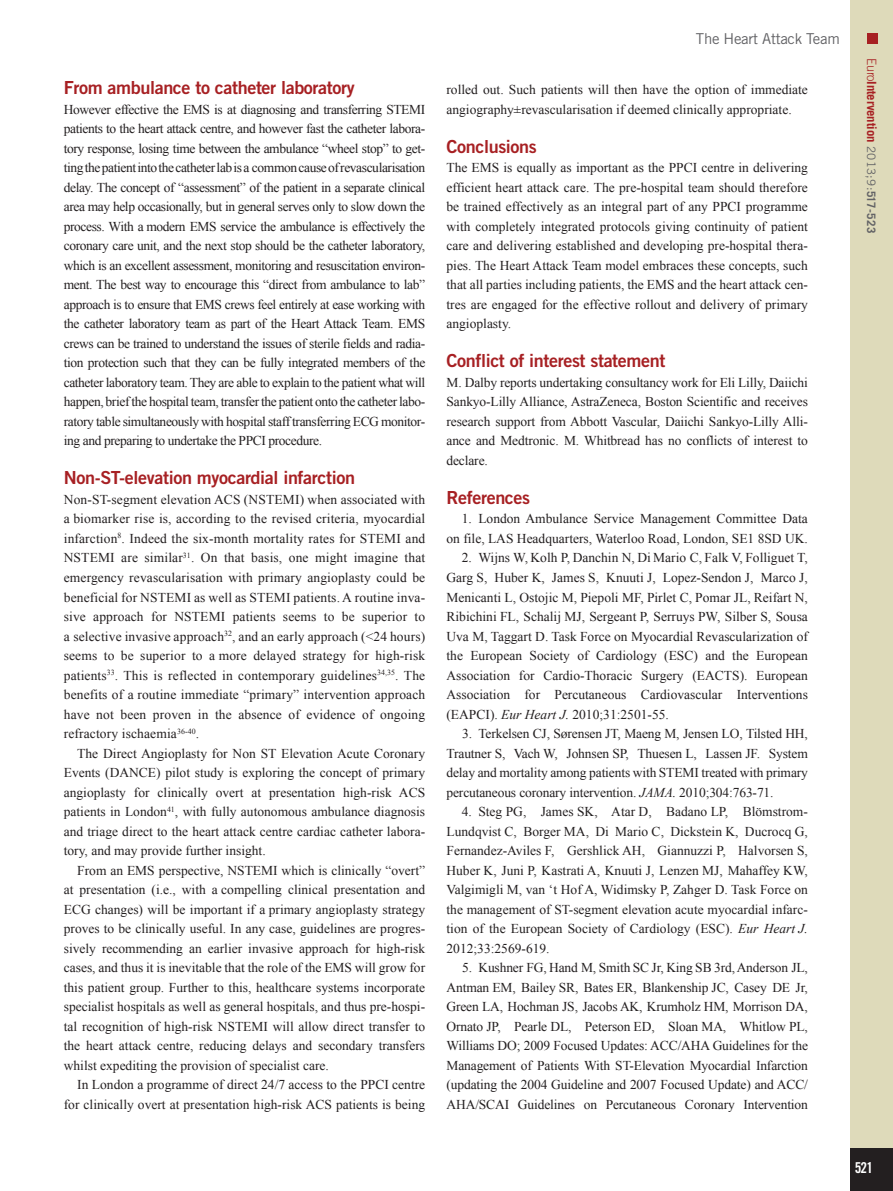
<style>
.page{position:relative;width:893px;height:1191px;background:#fff}
.page>*{position:absolute;margin:0;border:0;box-sizing:border-box;transform-origin:0 0}
.intertitre1{font:18px "Trade Gothic LT Std Bd 2";letter-spacing:-.02em;color:#a72023}
.t1{font:15px "Trade Gothic LT Std";letter-spacing:-.02em;color:#636366}
.t2{font:15px "Trade Gothic LT Std Bd Cn 20";color:#fff}
.text_1er_paragraph{font:13.5px/19.5px "Times New Roman";letter-spacing:-.01em;color:#231f20;text-align:justify}
.references{font:13.5px/19.5px "Times New Roman";color:#231f20;text-align:justify}
.text_paragraph{font:13.5px/19.5px "Times New Roman";color:#231f20;text-align:justify}
.t3{font:700 12.75px "Trade Gothic LT Std";letter-spacing:-.01em;color:#a72023}
.s1{font-style:italic}
.s2{font-weight:300}
.s3{font-weight:400;font-size:11.7px;color:#636366}
.s4{font-size:11.7px;color:#636366}
</style>
<div class="page">
<div style="left:850px;top:0;width:43px;height:1191px;background:#dedaba"></div>
<div style="left:850px;top:1148px;width:43px;height:43px;background:#231f20"></div>
<div style="left:867px;top:34px;width:11px;height:10px;background:#a72023"></div>
<p class="intertitre1" style="left:64px;top:77px;width:292px">From ambulance to catheter laboratory</p>
<p class="text_1er_paragraph" style="left:64px;top:99px;width:363px">However effective the EMS is at diagnosing and transferring STEMI patients to the heart attack centre, and however fast the catheter labora&shy;tory response, losing time between the ambulance “wheel stop” to get&shy;ting the patient into the catheter lab is a common cause of revascularisation delay. The concept of “assessment” of the patient in a separate clinical area may help occasionally, but in general serves only to slow down the process. With a modern EMS service the ambulance is effectively the coronary care unit, and the next stop should be the catheter laboratory, which is an excellent assessment, monitoring and resuscitation environ&shy;ment. The best way to encourage this “direct from ambulance to lab” approach is to ensure that EMS crews feel entirely at ease working with the catheter laboratory team as part of the Heart Attack Team. EMS crews can be trained to understand the issues of sterile fields and radia&shy;tion protection such that they can be fully integrated members of the catheter laboratory team. They are able to explain to the patient what will happen, brief the hospital team, transfer the patient onto the catheter labo&shy;ratory table simultaneously with hospital staff transferring ECG monitor&shy;ing and preparing to undertake the PPCI procedure.</p>
<p class="intertitre1" style="left:64px;top:467px;width:293px">Non-ST-elevation myocardial infarction</p>
<p class="text_1er_paragraph" style="left:64px;top:489px;width:363px">Non-ST-segment elevation ACS (NSTEMI) when associated with a biomarker rise is, according to the revised criteria, myocardial infarction<sup>8</sup>. Indeed the six-month mortality rates for STEMI and NSTEMI are similar<sup>31</sup>. On that basis, one might imagine that emergency revascularisation with primary angioplasty could be beneficial for NSTEMI as well as STEMI patients. A routine inva&shy;sive approach for NSTEMI patients seems to be superior to a selective invasive approach<sup>32</sup>, and an early approach (&lt;24 hours) seems to be superior to a more delayed strategy for high-risk patients<sup>33</sup>. This is reflected in contemporary guidelines<sup>34,35</sup>. The benefits of a routine immediate “primary” intervention approach have not been proven in the absence of evidence of ongoing refractory ischaemia<sup>36-40</sup>.</p>
<p class="text_paragraph" style="left:64px;top:743px;width:363px;text-indent:14px">The Direct Angioplasty for Non ST Elevation Acute Coronary Events (DANCE) pilot study is exploring the concept of primary angioplasty for clinically overt at presentation high-risk ACS patients in London<sup>41</sup>, with fully autonomous ambulance diagnosis and triage direct to the heart attack centre cardiac catheter labora&shy;tory, and may provide further insight.</p>
<p class="text_paragraph" style="left:64px;top:860px;width:363px;text-indent:14px">From an EMS perspective, NSTEMI which is clinically “overt” at presentation (i.e., with a compelling clinical presentation and ECG changes) will be important if a primary angioplasty strategy proves to be clinically useful. In any case, guidelines are progres&shy;sively recommending an earlier invasive approach for high-risk cases, and thus it is inevitable that the role of the EMS will grow for this patient group. Further to this, healthcare systems incorporate specialist hospitals as well as general hospitals, and thus pre-hospi&shy;tal recognition of high-risk NSTEMI will allow direct transfer to the heart attack centre, reducing delays and secondary transfers whilst expediting the provision of specialist care.</p>
<p class="text_paragraph" style="left:64px;top:1074px;width:363px;text-align:right">In London a programme of direct 24/7 access to the PPCI centre for clinically overt at presentation high-risk ACS patients is being</p>
<p class="t1" style="left:696px;top:30px;width:145px">The Heart Attack Team</p>
<p class="text_paragraph" style="left:446px;top:80px;width:363px">rolled out. Such patients will then have the option of immediate angiography±revascularisation if deemed clinically appropriate.</p>
<p class="intertitre1" style="left:446px;top:135px;width:92px">Conclusions</p>
<p class="text_1er_paragraph" style="left:446px;top:158px;width:363px">The EMS is equally as important as the PPCI centre in delivering efficient heart attack care. The pre-hospital team should therefore be trained effectively as an integral part of any PPCI programme with completely integrated protocols giving continuity of patient care and delivering established and developing pre-hospital thera&shy;pies. The Heart Attack Team model embraces these concepts, such that all parties including patients, the EMS and the heart attack cen&shy;tres are engaged for the effective rollout and delivery of primary angioplasty.</p>
<p class="intertitre1" style="left:446px;top:350px;width:220px">Conflict of interest statement</p>
<p class="text_1er_paragraph" style="left:446px;top:372px;width:363px">M. Dalby reports undertaking consultancy work for Eli Lilly, Daiichi Sankyo-Lilly Alliance, AstraZeneca, Boston Scientific and receives research support from Abbott Vascular, Daiichi Sankyo-Lilly Alli&shy;ance and Medtronic. M. Whitbread has no conflicts of interest to declare.</p>
<p class="intertitre1" style="left:446px;top:486px;width:85px">References</p>
<p class="references" style="left:446px;top:509px;width:363px;text-align:right">1. London Ambulance Service Management Committee Data on file, LAS Headquarters, Waterloo Road, London, SE1 8SD UK.</p>
<p class="references" style="left:446px;top:548px;width:363px;text-indent:15px">2. Wijns W, Kolh P, Danchin N, Di Mario C, Falk V, Folliguet T, Garg S, Huber K, James S, Knuuti J, Lopez-Sendon J, Marco J, Menicanti L, Ostojic M, Piepoli MF, Pirlet C, Pomar JL, Reifart N, Ribichini FL, Schalij MJ, Sergeant P, Serruys PW, Silber S, Sousa Uva M, Taggart D. Task Force on Myocardial Revascularization of the European Society of Cardiology (ESC) and the European Association for Cardio-Thoracic Surgery (EACTS). European Association for Percutaneous Cardiovascular Interventions (EAPCI). <span class="s1">Eur Heart J.</span> 2010;31:2501-55.</p>
<p class="references" style="left:446px;top:723px;width:363px;text-indent:16px">3. Terkelsen CJ, Sørensen JT, Maeng M, Jensen LO, Tilsted HH, Trautner S, Vach W, Johnsen SP, Thuesen L, Lassen JF. System delay and mortality among patients with STEMI treated with primary percutaneous coronary intervention. <span class="s1">JAMA.</span> 2010;304:763-71.</p>
<p class="references" style="left:446px;top:801px;width:363px;text-indent:15px">4. Steg PG, James SK, Atar D, Badano LP, Blömstrom-Lundqvist C, Borger MA, Di Mario C, Dickstein K, Ducrocq G, Fernandez-Aviles F, Gershlick AH, Giannuzzi P, Halvorsen S, Huber K, Juni P, Kastrati A, Knuuti J, Lenzen MJ, Mahaffey KW, Valgimigli M, van ‘t Hof A, Widimsky P, Zahger D. Task Force on the management of ST-segment elevation acute myocardial infarc&shy;tion of the European Society of Cardiology (ESC). <span class="s1">Eur Heart J.<br></span>2012;33:2569-619.</p>
<p class="references" style="left:446px;top:957px;width:363px;text-indent:16px">5. Kushner FG, Hand M, Smith SC Jr, King SB 3rd, Anderson JL, Antman EM, Bailey SR, Bates ER, Blankenship JC, Casey DE Jr, Green LA, Hochman JS, Jacobs AK, Krumholz HM, Morrison DA, Ornato JP, Pearle DL, Peterson ED, Sloan MA, Whitlow PL, Williams DO; 2009 Focused Updates: ACC/AHA Guidelines for the Management of Patients With ST-Elevation Myocardial Infarction (updating the 2004 Guideline and 2007 Focused Update) and ACC/ AHA/SCAI Guidelines on Percutaneous Coronary Intervention</p>
<p class="t3" style="left:879px;top:58px;width:176px;rotate:90deg"><span class="s2">Euro</span>Intervention <span class="s3">2013;9:</span><span class="s4">517-523</span></p>
<p class="t2" style="left:855px;top:1158px;width:20px">521</p>
</div>
